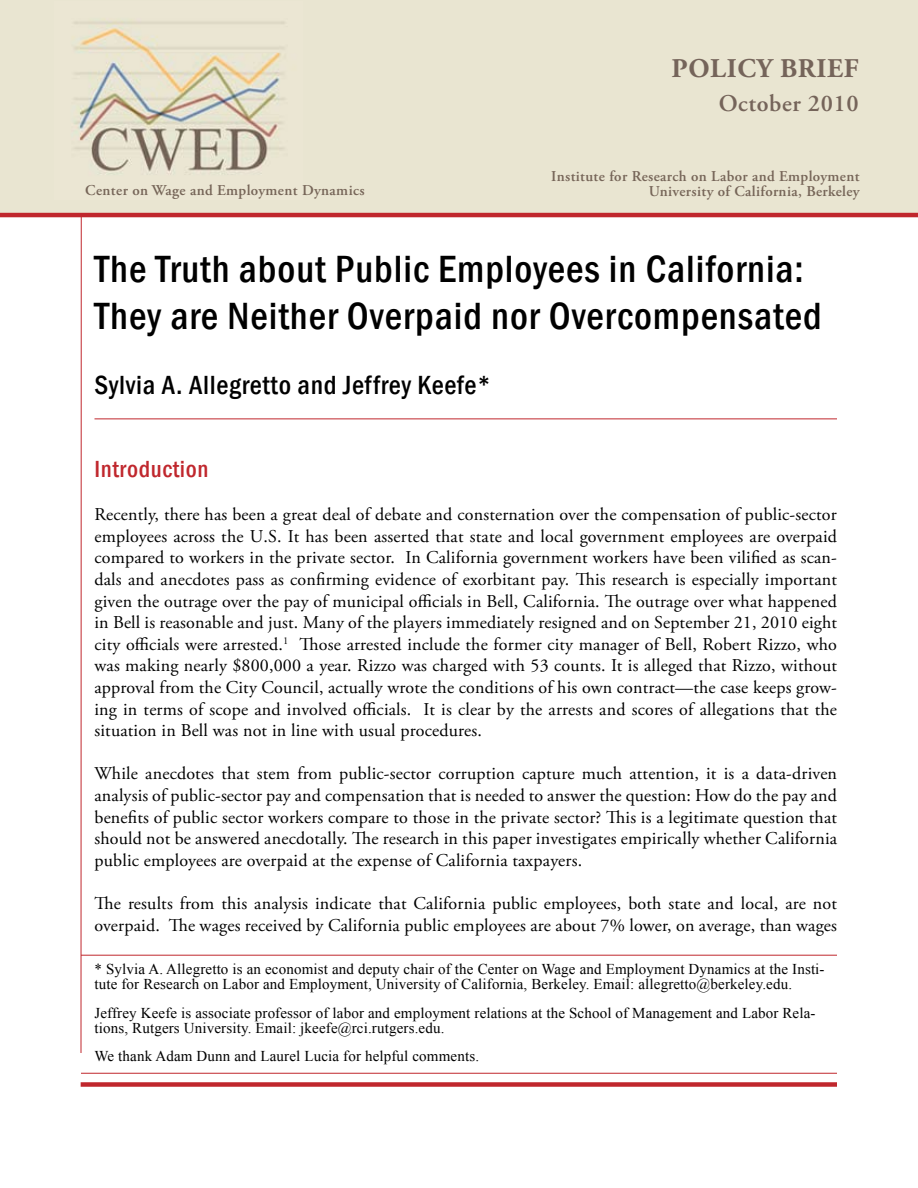
<style>
.page{position:relative;width:918px;height:1188px;background:#fff}
.page>*{position:absolute;margin:0;border:0;box-sizing:border-box;transform-origin:0 0}
.t1{font:500 condensed 39px/46.8px "Franklin Gothic";letter-spacing:.025em;color:#000}
.t2{font:500 condensed 27px "Franklin Gothic";letter-spacing:.025em;color:#000}
.t3{font:700 27px "Adobe Garamond Pro";letter-spacing:.025em;color:#75645a}
.t4{font:500 condensed 24px "Franklin Gothic";letter-spacing:.025em;color:#c0272d}
.t5{font:600 24px "Adobe Garamond Pro";letter-spacing:.025em;color:#75645a}
.t6{font:18px/21.6px "Adobe Garamond Pro";letter-spacing:.01em;color:#000;text-align:justify}
.t7{font:15px/15px "Times New Roman";letter-spacing:.01em;color:#000}
.t8{font:600 15px/15px "Adobe Garamond Pro";letter-spacing:.025em;color:#766558;text-align:right}
</style>
<div class="page">
<div style="left:0;top:0;width:918px;height:215px;background:#e9e5d1"></div>
<hr style="left:0;top:213px;width:918px;height:4px;background:#c0272d">
<hr style="left:94px;top:418px;width:743px;height:1px;background:#c0272d">
<img style="left:74px;top:21px;width:210px;height:154px">
<div style="left:81px;top:1082px;width:756px;height:5px;background:#c0272d"></div>
<hr style="left:81px;top:1073px;width:756px;height:1px;background:#c0272d">
<hr style="left:81px;top:215px;width:1px;height:838px;background:#c0272d">
<hr style="left:81px;top:955px;width:756px;height:1px;background:#c0272d">
<p class="t8" style="left:85px;top:183px;width:281px">Center on Wage and Employment Dynamics</p>
<h2 class="t3" style="left:671px;top:52px;width:189px">POLICY BRIEF</h2>
<h3 class="t5" style="left:719px;top:89px;width:141px">October 2010</h3>
<p class="t8" style="left:551px;top:169px;width:310px">Institute for Research on Labor and Employment<br>University of California, Berkeley</p>
<h1 class="t1" style="left:94px;top:246px;width:729px">The Truth about Public Employees in California:<br>They are Neither Overpaid nor Overcompensated</h1>
<h2 class="t2" style="left:94px;top:367px;width:398px">Sylvia A. Allegretto and Jeffrey Keefe*</h2>
<h3 class="t4" style="left:94px;top:453px;width:116px">Introduction</h3>
<p class="t6" style="left:94px;top:504px;width:744px">Recently, there has been a great deal of debate and consternation over the compensation of public-sector employees across the U.S. It has been asserted that state and local government employees are overpaid compared to workers in the private sector. In California government workers have been vilified as scan&shy;dals and anecdotes pass as confirming evidence of exorbitant pay. This research is especially important given the outrage over the pay of municipal officials in Bell, California. The outrage over what happened in Bell is reasonable and just. Many of the players immediately resigned and on September 21, 2010 eight city officials were arrested.<sup>1</sup> Those arrested include the former city manager of Bell, Robert Rizzo, who was making nearly $800,000 a year. Rizzo was charged with 53 counts. It is alleged that Rizzo, without approval from the City Council, actually wrote the conditions of his own contract—the case keeps grow&shy;ing in terms of scope and involved officials. It is clear by the arrests and scores of allegations that the situation in Bell was not in line with usual procedures.</p>
<p class="t6" style="left:94px;top:764px;width:744px">While anecdotes that stem from public-sector corruption capture much attention, it is a data-driven analysis of public-sector pay and compensation that is needed to answer the question: How do the pay and benefits of public sector workers compare to those in the private sector? This is a legitimate question that should not be answered anecdotally. The research in this paper investigates empirically whether California public employees are overpaid at the expense of California taxpayers.</p>
<p class="t6" style="left:94px;top:893px;width:744px">The results from this analysis indicate that California public employees, both state and local, are not overpaid. The wages received by California public employees are about 7% lower, on average, than wages</p>
<p class="t7" style="left:94px;top:961px;width:732px">* Sylvia A. Allegretto is an economist and deputy chair of the Center on Wage and Employment Dynamics at the Insti&shy;tute for Research on Labor and Employment, University of California, Berkeley. Email: allegretto@berkeley.edu.</p>
<p class="t7" style="left:94px;top:1005px;width:723px">Jeffrey Keefe is associate professor of labor and employment relations at the School of Management and Labor Rela&shy;tions, Rutgers University. Email: jkeefe@rci.rutgers.edu.</p>
<p class="t7" style="left:94px;top:1048px;width:386px">We thank Adam Dunn and Laurel Lucia for helpful comments.</p>
</div>
